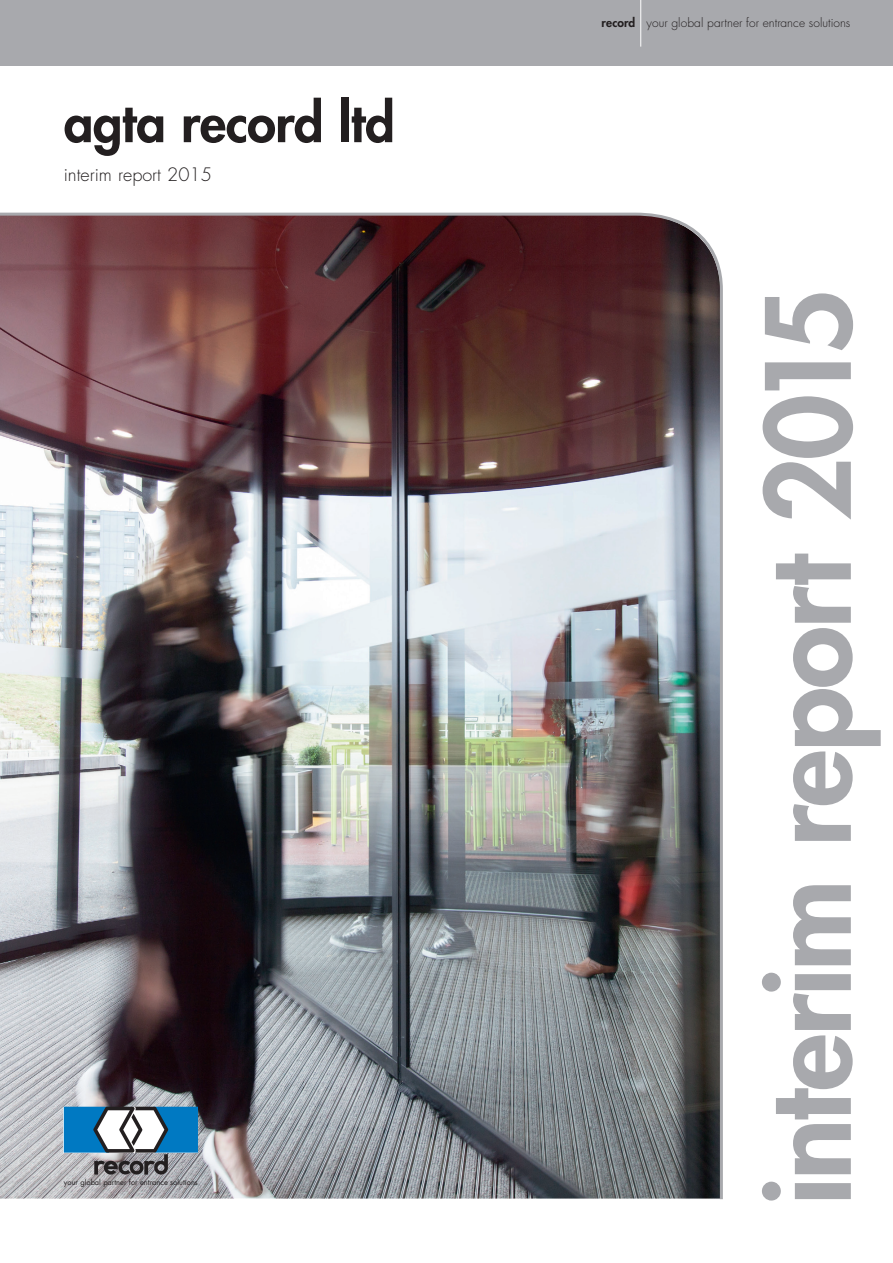
<style>
.page{position:relative;width:893px;height:1263px;background:#fff}
.page>*{position:absolute;margin:0;border:0;box-sizing:border-box;transform-origin:0 0}
.t1{font:800 114px "Futura Std";letter-spacing:-.03em;color:#a8a9ad}
.t2{font:800 52.5px "Futura Std";letter-spacing:-.01em;color:#231f20}
.t3{font:300 18px "Futura Std";color:#231f20}
.t4{font:300 12px "Futura Std";letter-spacing:.005em;color:#231f20}
.t5{font:7.5px "Futura Std";color:#231f20}
.s1{font-weight:800}
</style>
<div class="page">
<div style="left:0;top:0;width:893px;height:66px;background:#a8a9ad"></div>
<img style="left:0;top:212px;width:723px;height:988px">
<hr style="left:640px;top:0;width:1px;height:47px;background:#fff">
<svg style="left:64px;top:1107px;width:134px;height:67px"></svg>
<h2 class="t2" style="left:64px;top:90px;width:333px">agta record ltd</h2>
<h3 class="t3" style="left:64px;top:163px;width:150px">interim report 2015</h3>
<p class="t5" style="left:64px;top:1177px;width:136px">your global partner for entrance solutions</p>
<p class="t4" style="left:602px;top:16px;width:250px"><span class="s1">record</span> your global partner for entrance solutions</p>
<h1 class="t1" style="left:737px;top:1205px;width:919px;rotate:-90deg">interim report 2015</h1>
</div>
